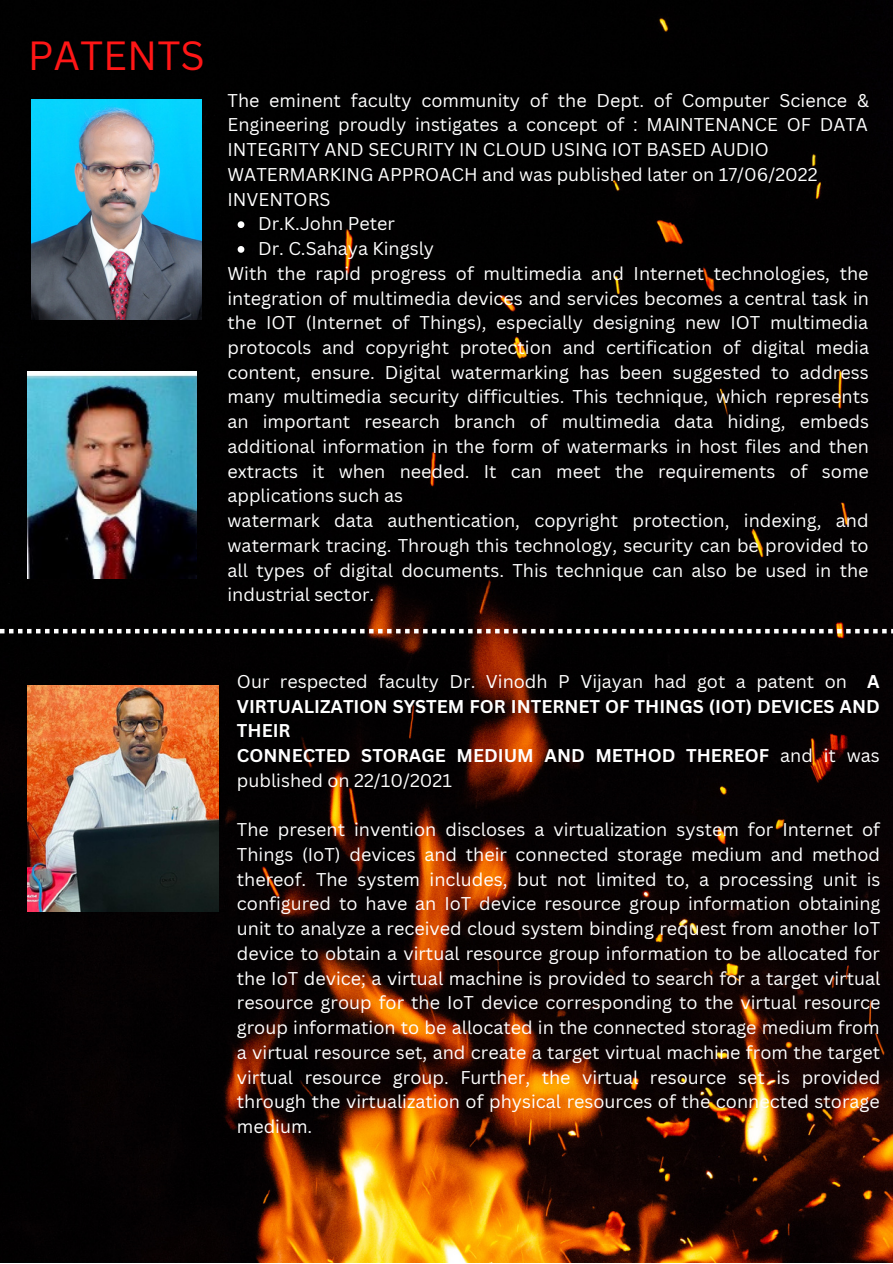
<style>
.page{position:relative;width:893px;height:1264px;background:#fff}
.page>*{position:absolute;margin:0;border:0;box-sizing:border-box;transform-origin:0 0}
.t1{font:39.6px "Canva Sans";color:#ff1616}
.t2{font:18px/24.8px "Canva Sans";color:#fff}
.t3{font:700 18px/24.8px "Canva Sans";color:#fff}
.s1{font-weight:400}
</style>
<div class="page">
<img style="left:0;top:0;width:892px;height:1262px">
<img style="left:31px;top:100px;width:171px;height:219px">
<img style="left:28px;top:371px;width:168px;height:207px">
<svg style="left:0;top:629px;width:892px;height:4px"></svg>
<img style="left:28px;top:685px;width:191px;height:226px">
<svg style="left:237px;top:221px;width:7px;height:7px"></svg>
<svg style="left:237px;top:246px;width:7px;height:7px"></svg>
<h1 class="t1" style="left:28px;top:28px;width:178px">PATENTS</h1>
<p class="t2" style="left:227px;top:87px;width:643px">The eminent faculty community of the Dept. of Computer Science &amp; Engineering proudly instigates a concept of : MAINTENANCE OF DATA INTEGRITY AND SECURITY IN CLOUD USING IOT BASED AUDIO WATERMARKING APPROACH and was published later on 17/06/2022<br>INVENTORS</p>
<p class="t2" style="left:258px;top:211px;width:177px">Dr.K.John Peter<br>Dr. C.Sahaya Kingsly</p>
<p class="t2" style="left:227px;top:260px;width:643px">With the rapid progress of multimedia and Internet technologies, the integration of multimedia devices and services becomes a central task in the IOT (Internet of Things), especially designing new IOT multimedia protocols and copyright protection and certification of digital media content, ensure. Digital watermarking has been suggested to address many multimedia security difficulties. This technique, which represents an important research branch of multimedia data hiding, embeds additional information in the form of watermarks in host files and then extracts it when needed. It can meet the requirements of some applications such as<br>watermark data authentication, copyright protection, indexing, and watermark tracing. Through this technology, security can be provided to all types of digital documents. This technique can also be used in the industrial sector.</p>
<p class="t3" style="left:237px;top:668px;width:644px"><span class="s1">Our respected faculty Dr. Vinodh P Vijayan had got a patent on</span> A VIRTUALIZATION SYSTEM FOR INTERNET OF THINGS (IOT) DEVICES AND THEIR<br>CONNECTED STORAGE MEDIUM AND METHOD THEREOF <span class="s1">and it was published on 22/10/2021</span></p>
<p class="t2" style="left:237px;top:816px;width:645px;text-align:justify">The present invention discloses a virtualization system for Internet of Things (IoT) devices and their connected storage medium and method thereof. The system includes, but not limited to, a processing unit is configured to have an IoT device resource group information obtaining unit to analyze a received cloud system binding request from another IoT device to obtain a virtual resource group information to be allocated for the IoT device; a virtual machine is provided to search for a target virtual resource group for the IoT device corresponding to the virtual resource group information to be allocated in the connected storage medium from a virtual resource set, and create a target virtual machine from the target virtual resource group. Further, the virtual resource set is provided through the virtualization of physical resources of the connected storage medium.</p>
</div>
